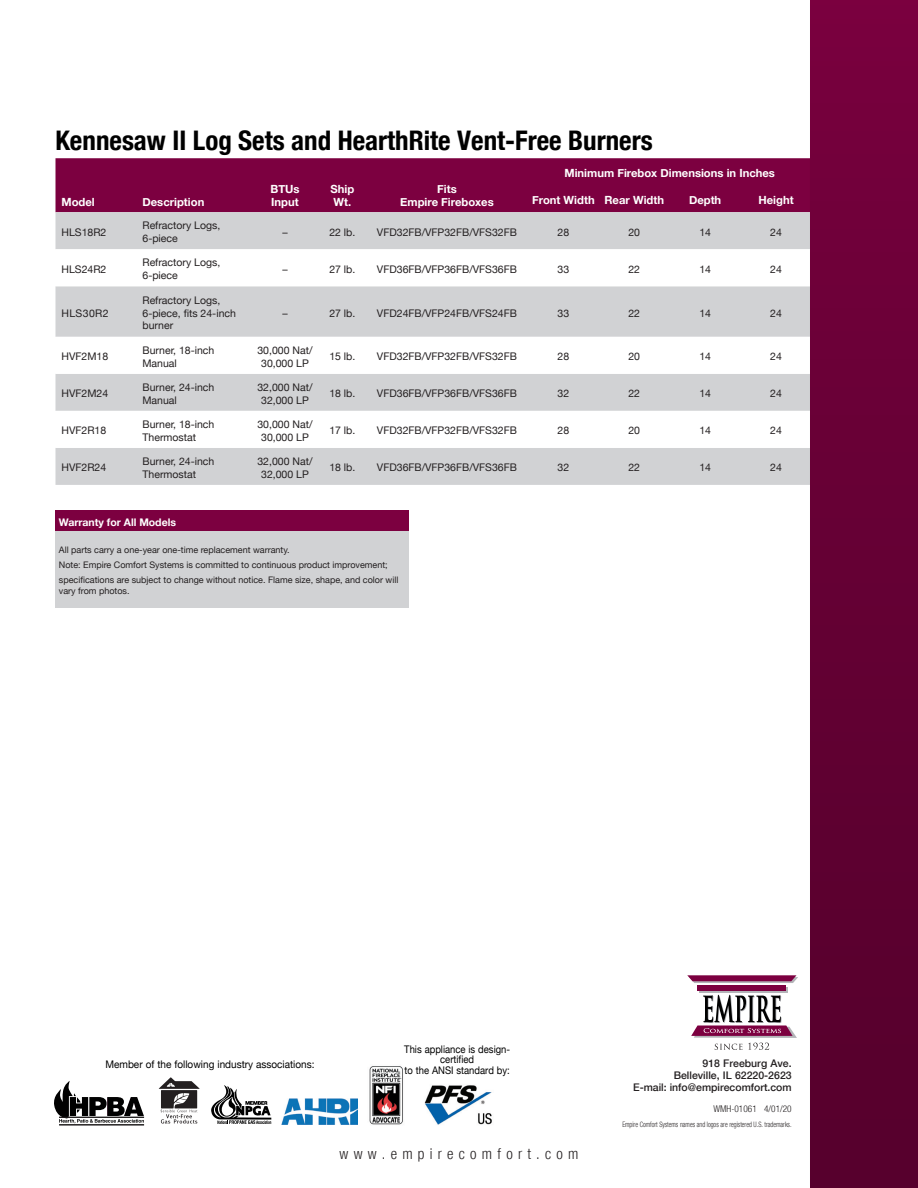
<style>
.page{position:relative;width:918px;height:1188px;background:#fff}
.page>*{position:absolute;margin:0;border:0;box-sizing:border-box;transform-origin:0 0}
.t1{font:700 condensed 27px "Helvetica Neue";color:#000}
.t2{font:300 condensed 15px "Helvetica Neue";letter-spacing:.35em;color:#231f20}
.t3{font:700 11.25px/13.5px "Helvetica Neue";color:#fff}
.t4{font:10.5px/12.6px "Helvetica Neue";color:#231f20;text-align:center}
.t5{font:500 10.5px "Helvetica Neue";color:#231f20}
.Spec_2{font:10.5px/10.5px "Helvetica Neue";color:#000;text-align:center;scale:.9 1}
.Spec_2-2{font:10.5px "Helvetica Neue";color:#000;scale:.95 1}
.t6{font:700 10.5px "Helvetica Neue";color:#fff}
.t7{font:10.5px "Helvetica Neue";letter-spacing:.035em;color:#231f20}
.t8{font:300 condensed 9.3px "Helvetica Neue";color:#231f20}
.t9{font:9px/15px "Helvetica Neue";color:#231f20}
.t10{font:300 condensed 7.5px "Helvetica Neue";color:#231f20;scale:.85 1}
</style>
<div class="page">
<div style="left:56px;top:511px;width:353px;height:20px;background:#7c0040"></div>
<div style="left:56px;top:531px;width:353px;height:77px;background:#d1d2d4"></div>
<div style="left:56px;top:158px;width:752px;height:54px;background:#7c0040"></div>
<div style="left:56px;top:212px;width:752px;height:273px;background:#d1d2d4"></div>
<svg style="left:56px;top:249px;width:752px;height:199px"></svg>
<svg style="left:281px;top:1099px;width:77px;height:26px"></svg>
<img style="left:281px;top:1099px;width:76px;height:25px">
<hr style="left:59px;top:1125px;width:85px;height:1px;background:#231f20">
<svg style="left:54px;top:1081px;width:91px;height:42px"></svg>
<svg style="left:159px;top:1077px;width:41px;height:47px"></svg>
<svg style="left:211px;top:1085px;width:60px;height:39px"></svg>
<img style="left:369px;top:1066px;width:34px;height:59px">
<div style="left:699px;top:987px;width:89px;height:6px;background:#b3b4b8"></div>
<div style="left:698px;top:985px;width:88px;height:6px;background:#7c0040"></div>
<svg style="left:687px;top:975px;width:111px;height:8px"></svg>
<svg style="left:691px;top:995px;width:106px;height:55px"></svg>
<div style="left:810px;top:0;width:108px;height:1188px;background:linear-gradient(to bottom,#77003d,#54002b)"></div>
<img style="left:424px;top:1085px;width:68px;height:40px">
<p class="t1" style="left:56px;top:124px;width:599px">Kennesaw II Log Sets and HearthRite Vent-Free Burners</p>
<p class="t3" style="left:62px;top:195px;width:35px">Model</p>
<p class="t3" style="left:142px;top:195px;width:63px">Description</p>
<p class="t3" style="left:270px;top:182px;width:31px">BTUs<br>Input</p>
<p class="t3" style="left:331px;top:182px;width:25px">Ship<br>Wt.</p>
<p class="t3" style="left:437px;top:182px;width:21px">Fits</p>
<p class="t3" style="left:400px;top:195px;width:95px">Empire Fireboxes</p>
<p class="t3" style="left:564px;top:166px;width:212px">Minimum Firebox Dimensions in Inches</p>
<p class="t3" style="left:532px;top:193px;width:64px">Front Width</p>
<p class="t3" style="left:605px;top:193px;width:61px">Rear Width</p>
<p class="t3" style="left:689px;top:193px;width:34px">Depth</p>
<p class="t3" style="left:758px;top:193px;width:37px">Height</p>
<p class="t4" style="left:62px;top:226px;width:46px">HLS18R2</p>
<p class="t4" style="left:142px;top:220px;width:79px;text-align:left">Refractory Logs,<br>6-piece</p>
<p class="t4" style="left:282px;top:226px;width:7px">–</p>
<p class="t4" style="left:329px;top:226px;width:28px">22 lb.</p>
<p class="t4" style="left:377px;top:226px;width:142px">VFD32FB/VFP32FB/VFS32FB</p>
<p class="t4" style="left:558px;top:226px;width:13px">28</p>
<p class="t4" style="left:628px;top:226px;width:13px">20</p>
<p class="t4" style="left:699px;top:226px;width:13px">14</p>
<p class="t4" style="left:770px;top:226px;width:13px">24</p>
<p class="t4" style="left:62px;top:263px;width:46px">HLS24R2</p>
<p class="t4" style="left:142px;top:257px;width:79px;text-align:left">Refractory Logs,<br>6-piece</p>
<p class="t4" style="left:282px;top:263px;width:7px">–</p>
<p class="t4" style="left:329px;top:263px;width:28px">27 lb.</p>
<p class="t4" style="left:377px;top:263px;width:142px">VFD36FB/VFP36FB/VFS36FB</p>
<p class="t4" style="left:558px;top:263px;width:13px">33</p>
<p class="t4" style="left:628px;top:263px;width:13px">22</p>
<p class="t4" style="left:699px;top:263px;width:13px">14</p>
<p class="t4" style="left:770px;top:263px;width:13px">24</p>
<p class="t7" style="left:62px;top:305px;width:49px">HLS30R2</p>
<p class="t4" style="left:142px;top:295px;width:95px;text-align:left">Refractory Logs,<br>6-piece, fits 24-inch burner</p>
<p class="t4" style="left:282px;top:307px;width:7px">–</p>
<p class="t4" style="left:329px;top:307px;width:28px">27 lb.</p>
<p class="t4" style="left:377px;top:307px;width:142px">VFD24FB/VFP24FB/VFS24FB</p>
<p class="t4" style="left:558px;top:307px;width:13px">33</p>
<p class="t4" style="left:628px;top:307px;width:13px">22</p>
<p class="t4" style="left:699px;top:307px;width:13px">14</p>
<p class="t4" style="left:770px;top:307px;width:13px">24</p>
<p class="t4" style="left:62px;top:351px;width:48px">HVF2M18</p>
<p class="t4" style="left:62px;top:388px;width:48px">HVF2M24</p>
<p class="t4" style="left:62px;top:425px;width:46px">HVF2R18</p>
<p class="t4" style="left:62px;top:462px;width:46px">HVF2R24</p>
<p class="t4" style="left:142px;top:345px;width:73px">Burner, 18-inch</p>
<p class="t4" style="left:142px;top:357px;width:36px">Manual</p>
<p class="t4" style="left:142px;top:382px;width:73px">Burner, 24-inch</p>
<p class="t4" style="left:142px;top:394px;width:36px">Manual</p>
<p class="t4" style="left:142px;top:419px;width:73px">Burner, 18-inch</p>
<p class="t4" style="left:142px;top:431px;width:55px">Thermostat</p>
<p class="t4" style="left:142px;top:456px;width:73px">Burner, 24-inch</p>
<p class="t4" style="left:142px;top:468px;width:55px">Thermostat</p>
<p class="t4" style="left:257px;top:345px;width:57px">30,000 Nat/<br>30,000 LP</p>
<p class="t4" style="left:329px;top:351px;width:28px">15 lb.</p>
<p class="t4" style="left:377px;top:351px;width:142px">VFD32FB/VFP32FB/VFS32FB</p>
<p class="t4" style="left:558px;top:351px;width:13px">28</p>
<p class="t4" style="left:628px;top:351px;width:13px">20</p>
<p class="t4" style="left:699px;top:351px;width:13px">14</p>
<p class="t4" style="left:770px;top:351px;width:13px">24</p>
<p class="t4" style="left:257px;top:382px;width:57px">32,000 Nat/<br>32,000 LP</p>
<p class="t4" style="left:329px;top:388px;width:28px">18 lb.</p>
<p class="t4" style="left:377px;top:388px;width:142px">VFD36FB/VFP36FB/VFS36FB</p>
<p class="t4" style="left:558px;top:388px;width:13px">32</p>
<p class="t4" style="left:628px;top:388px;width:13px">22</p>
<p class="t4" style="left:699px;top:388px;width:13px">14</p>
<p class="t4" style="left:770px;top:388px;width:13px">24</p>
<p class="t4" style="left:257px;top:419px;width:57px">30,000 Nat/<br>30,000 LP</p>
<p class="t4" style="left:329px;top:425px;width:28px">17 lb.</p>
<p class="t4" style="left:377px;top:425px;width:142px">VFD32FB/VFP32FB/VFS32FB</p>
<p class="t4" style="left:558px;top:425px;width:13px">28</p>
<p class="t4" style="left:628px;top:425px;width:13px">20</p>
<p class="t4" style="left:699px;top:425px;width:13px">14</p>
<p class="t4" style="left:770px;top:425px;width:13px">24</p>
<p class="t4" style="left:257px;top:456px;width:57px">32,000 Nat/<br>32,000 LP</p>
<p class="t4" style="left:329px;top:462px;width:28px">18 lb.</p>
<p class="t4" style="left:377px;top:462px;width:142px">VFD36FB/VFP36FB/VFS36FB</p>
<p class="t4" style="left:558px;top:462px;width:13px">32</p>
<p class="t4" style="left:628px;top:462px;width:13px">22</p>
<p class="t4" style="left:699px;top:462px;width:13px">14</p>
<p class="t4" style="left:770px;top:462px;width:13px">24</p>
<p class="t6" style="left:59px;top:516px;width:119px">Warranty for All Models</p>
<p class="t9" style="left:59px;top:543px;width:232px">All parts carry a one-year one-time replacement warranty.</p>
<p class="t9" style="left:59px;top:558px;width:341px">Note: Empire Comfort Systems is committed to continuous product improvement; specifications are subject to change without notice. Flame size, shape, and color will</p>
<p class="t9" style="left:59px;top:584px;width:72px">vary from photos.</p>
<p class="Spec_2-2" style="left:106px;top:1056px;width:222px">Member of the following industry associations:</p>
<p class="Spec_2" style="left:404px;top:1045px;width:119px">This appliance is design&shy;certified</p>
<p class="Spec_2" style="left:405px;top:1066px;width:118px">to the ANSI standard by:</p>
<p class="t2" style="left:340px;top:1145px;width:240px">www.empirecomfort.com</p>
<p class="t5" style="left:703px;top:1057px;width:91px">918 Freeburg Ave.</p>
<p class="t5" style="left:674px;top:1069px;width:119px">Belleville, IL 62220-2623</p>
<p class="t5" style="left:633px;top:1081px;width:160px">E-mail: info@empirecomfort.com</p>
<p class="t8" style="left:713px;top:1103px;width:80px">WMH-01061 4/01/20</p>
<p class="t10" style="left:622px;top:1120px;width:201px">Empire Comfort Systems names and logos are registered U.S. trademarks.</p>
</div>
